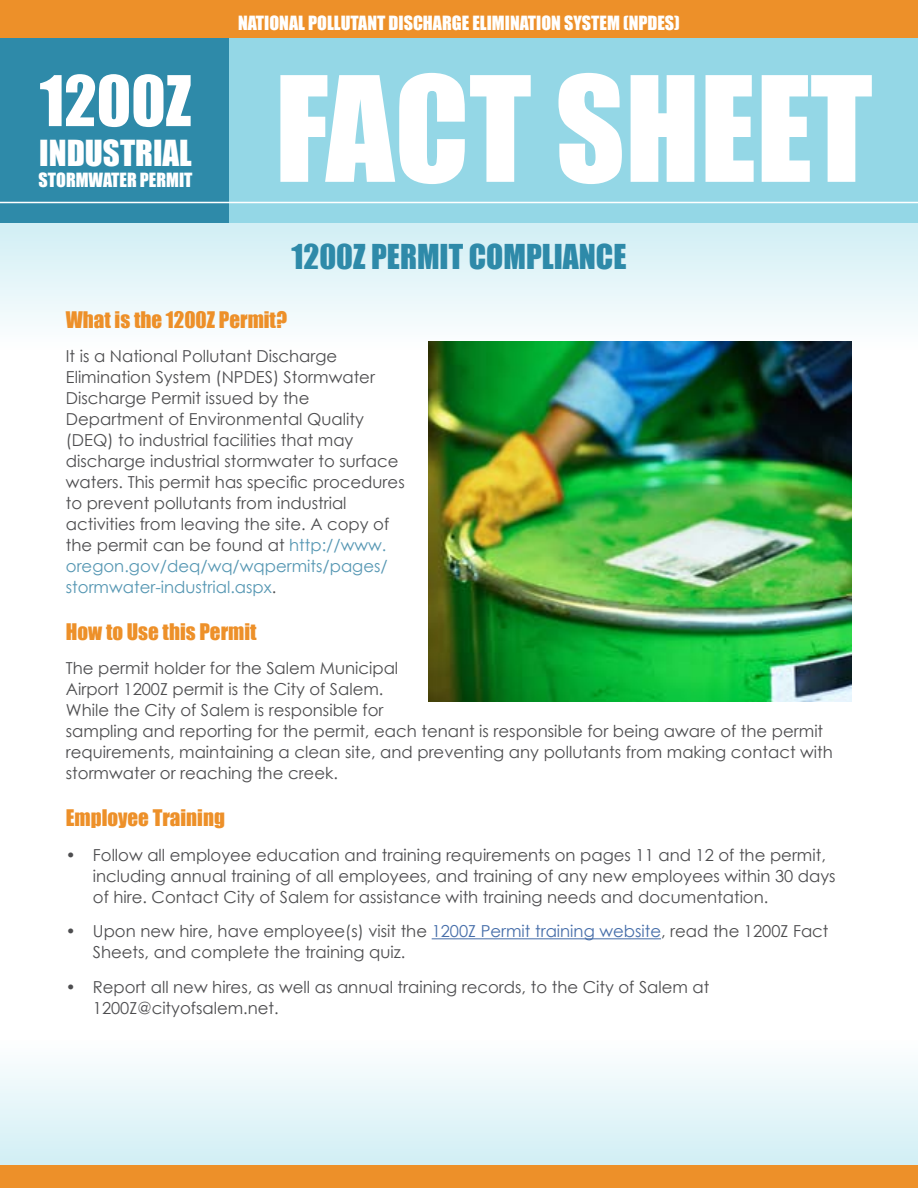
<style>
.page{position:relative;width:918px;height:1188px;background:#fff}
.page>*{position:absolute;margin:0;border:0;box-sizing:border-box;transform-origin:0 0}
.t1{font:135px "Impact";color:#fff}
.t2{font:64.5px "Impact";color:#fff}
.t3{font:33px "Impact";color:#fff}
.page_title{font:31.5px "Impact";color:#2e8aa9}
.section_header{font:21px "Impact";color:#ed9029}
.t4{font:18px "Impact";color:#fff}
.body{font:16.5px/21px "Century Gothic";color:#4d4d4f}
.s1{color:#5697b3}
.s2{color:#456da9}
</style>
<div class="page">
<div style="left:0;top:38px;width:918px;height:185px;background:#94d7e6"></div>
<div style="left:0;top:38px;width:230px;height:185px;background:#2e8aa9"></div>
<div style="left:0;top:223px;width:918px;height:146px;background:linear-gradient(to bottom,#d1eef5,#fff)"></div>
<div style="left:0;top:1019px;width:918px;height:147px;background:linear-gradient(to bottom,#fff,#d1eef5)"></div>
<div style="left:0;top:1166px;width:918px;height:22px;background:#ed9029"></div>
<hr style="left:0;top:202px;width:918px;height:1px;background:#fff">
<div style="left:0;top:0;width:918px;height:38px;background:#ed9029"></div>
<hr style="left:432px;top:938px;width:229px;height:1px;background:#456da9">
<img style="left:428px;top:341px;width:424px;height:361px">
<h2 class="t2" style="left:40px;top:51px;width:153px">1200Z</h2>
<h3 class="t3" style="left:39px;top:127px;width:154px">INDUSTRIAL</h3>
<p class="t4" style="left:39px;top:166px;width:155px">STORMWATER PERMIT</p>
<p class="t4" style="left:238px;top:9px;width:443px">NATIONAL POLLUTANT DISCHARGE ELIMINATION SYSTEM (NPDES)</p>
<h1 class="t1" style="left:275px;top:24px;width:599px">FACT SHEET</h1>
<p class="page_title" style="left:292px;top:232px;width:336px">1200Z PERMIT COMPLIANCE</p>
<p class="section_header" style="left:66px;top:303px;width:223px">What is the 1200Z Permit?</p>
<p class="body" style="left:66px;top:345px;width:340px">It is a National Pollutant Discharge Elimination System (NPDES) Stormwater Discharge Permit issued by the Department of Environmental Quality (DEQ) to industrial facilities that may discharge industrial stormwater to surface waters. This permit has specific procedures to prevent pollutants from industrial activities from leaving the site. A copy of the permit can be found at <span class="s1">http://www. oregon.gov/deq/wq/wqpermits/pages/ stormwater-industrial.aspx</span>.</p>
<p class="section_header" style="left:66px;top:615px;width:192px">How to Use this Permit</p>
<p class="body" style="left:66px;top:658px;width:769px">The permit holder for the Salem Municipal<br>Airport 1200Z permit is the City of Salem.<br>While the City of Salem is responsible for<br>sampling and reporting for the permit, each tenant is responsible for being aware of the permit requirements, maintaining a clean site, and preventing any pollutants from making contact with stormwater or reaching the creek.</p>
<p class="section_header" style="left:66px;top:802px;width:161px">Employee Training</p>
<p class="body" style="left:93px;top:844px;width:744px;text-indent:-27px">• Follow all employee education and training requirements on pages 11 and 12 of the permit, including annual training of all employees, and training of any new employees within 30 days of hire. Contact City of Salem for assistance with training needs and documentation.</p>
<p class="body" style="left:93px;top:921px;width:737px;text-indent:-27px">• Upon new hire, have employee(s) visit the <span class="s2">1200Z Permit training website</span>, read the 1200Z Fact<br>Sheets, and complete the training quiz.</p>
<p class="body" style="left:93px;top:976px;width:618px;text-indent:-27px">• Report all new hires, as well as annual training records, to the City of Salem at<br>1200Z@cityofsalem.net.</p>
</div>
